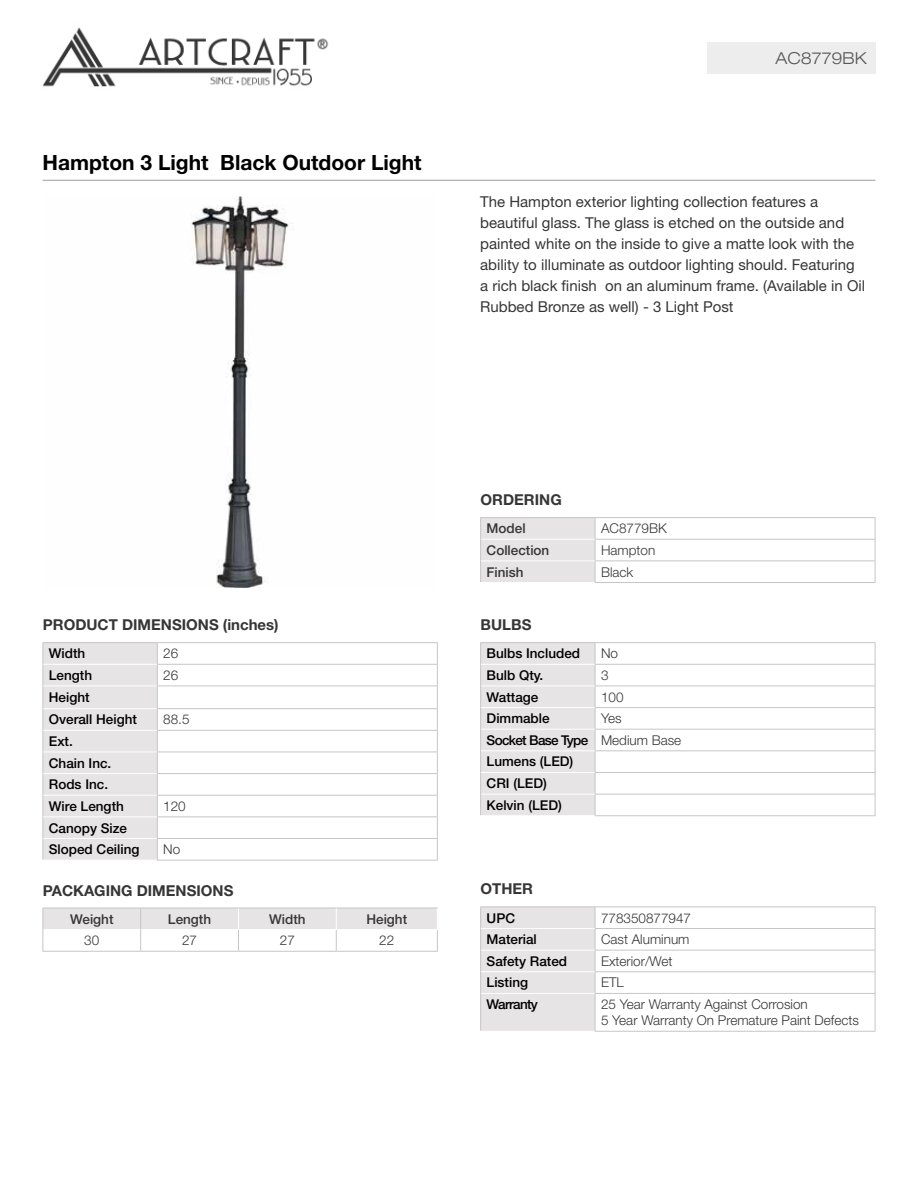
<style>
.page{position:relative;width:918px;height:1188px;background:#fff}
.page>*{position:absolute;margin:0;border:0;box-sizing:border-box;transform-origin:0 0}
.t1{font:700 21px "Helvetica Neue LT Std";color:#000}
.t2{font:300 expanded 16.5px "Helvetica Neue LT Std";color:#575756}
.t3{font:15px/21px "Helvetica Neue LT Std";color:#363636}
.t4{font:700 15px "Helvetica Neue LT Std";color:#363636}
.t5{font:500 13.5px/21.6px "Helvetica Neue LT Std";color:#000}
.t6{font:300 13.5px/16.2px "Helvetica Neue LT Std";color:#363636}
.t7{font:500 13.5px "Helvetica Neue LT Std";color:#363636}
.t8{font:500 13.5px "Helvetica Neue LT Std";letter-spacing:-.05em;color:#000}
.s1{font-weight:300;color:#363636}
</style>
<div class="page">
<img style="left:43px;top:27px;width:286px;height:60px">
<hr style="left:43px;top:180px;width:832px;height:1px;background:#9d9d9c">
<div style="left:707px;top:43px;width:168px;height:31px;background:#ededed"></div>
<img style="left:191px;top:196px;width:101px;height:391px">
<hr style="left:43px;top:642px;width:114px;height:1px;background:#c6c6c6">
<hr style="left:157px;top:642px;width:281px;height:1px;background:#c6c6c6">
<hr style="left:157px;top:664px;width:281px;height:1px;background:#c6c6c6">
<hr style="left:157px;top:686px;width:281px;height:1px;background:#c6c6c6">
<hr style="left:157px;top:708px;width:281px;height:1px;background:#c6c6c6">
<hr style="left:157px;top:730px;width:281px;height:1px;background:#c6c6c6">
<hr style="left:157px;top:752px;width:281px;height:1px;background:#c6c6c6">
<hr style="left:157px;top:773px;width:281px;height:1px;background:#c6c6c6">
<hr style="left:157px;top:795px;width:281px;height:1px;background:#c6c6c6">
<hr style="left:157px;top:816px;width:281px;height:1px;background:#c6c6c6">
<hr style="left:157px;top:838px;width:281px;height:1px;background:#c6c6c6">
<div style="left:43px;top:643px;width:115px;height:217px;background:#e6e4e5"></div>
<svg style="left:437px;top:643px;width:1px;height:217px"></svg>
<hr style="left:157px;top:860px;width:281px;height:1px;background:#c6c6c6">
<hr style="left:43px;top:664px;width:114px;height:1px;background:#fff">
<hr style="left:43px;top:686px;width:114px;height:1px;background:#fff">
<hr style="left:43px;top:708px;width:114px;height:1px;background:#fff">
<hr style="left:43px;top:730px;width:114px;height:1px;background:#fff">
<hr style="left:43px;top:752px;width:114px;height:1px;background:#fff">
<hr style="left:43px;top:773px;width:114px;height:1px;background:#fff">
<hr style="left:43px;top:795px;width:114px;height:1px;background:#fff">
<hr style="left:43px;top:816px;width:114px;height:1px;background:#fff">
<hr style="left:43px;top:838px;width:114px;height:1px;background:#fff">
<hr style="left:43px;top:951px;width:98px;height:1px;background:#c6c6c6">
<hr style="left:141px;top:951px;width:97px;height:1px;background:#c6c6c6">
<hr style="left:238px;top:951px;width:98px;height:1px;background:#c6c6c6">
<hr style="left:336px;top:951px;width:102px;height:1px;background:#c6c6c6">
<svg style="left:43px;top:908px;width:395px;height:43px"></svg>
<hr style="left:480px;top:642px;width:115px;height:1px;background:#c6c6c6">
<hr style="left:595px;top:642px;width:280px;height:1px;background:#c6c6c6">
<hr style="left:595px;top:664px;width:280px;height:1px;background:#c6c6c6">
<hr style="left:595px;top:686px;width:280px;height:1px;background:#c6c6c6">
<hr style="left:595px;top:707px;width:280px;height:1px;background:#c6c6c6">
<hr style="left:595px;top:729px;width:280px;height:1px;background:#c6c6c6">
<hr style="left:595px;top:750px;width:280px;height:1px;background:#c6c6c6">
<hr style="left:595px;top:772px;width:280px;height:1px;background:#c6c6c6">
<hr style="left:595px;top:794px;width:280px;height:1px;background:#c6c6c6">
<div style="left:480px;top:643px;width:116px;height:172px;background:#e6e4e5"></div>
<svg style="left:875px;top:643px;width:1px;height:172px"></svg>
<hr style="left:595px;top:815px;width:280px;height:1px;background:#c6c6c6">
<hr style="left:481px;top:664px;width:114px;height:1px;background:#fff">
<hr style="left:481px;top:686px;width:114px;height:1px;background:#fff">
<hr style="left:481px;top:707px;width:114px;height:1px;background:#fff">
<hr style="left:481px;top:729px;width:114px;height:1px;background:#fff">
<hr style="left:481px;top:750px;width:114px;height:1px;background:#fff">
<hr style="left:481px;top:772px;width:114px;height:1px;background:#fff">
<hr style="left:481px;top:794px;width:114px;height:1px;background:#fff">
<hr style="left:480px;top:906px;width:115px;height:1px;background:#c6c6c6">
<hr style="left:595px;top:906px;width:280px;height:1px;background:#c6c6c6">
<hr style="left:595px;top:928px;width:280px;height:1px;background:#c6c6c6">
<hr style="left:595px;top:950px;width:280px;height:1px;background:#c6c6c6">
<hr style="left:595px;top:971px;width:280px;height:1px;background:#c6c6c6">
<div style="left:480px;top:907px;width:116px;height:124px;background:#e6e4e5"></div>
<svg style="left:875px;top:907px;width:1px;height:86px"></svg>
<hr style="left:480px;top:993px;width:1px;height:38px;background:#c6c6c6">
<hr style="left:595px;top:993px;width:280px;height:1px;background:#c6c6c6">
<hr style="left:595px;top:994px;width:1px;height:37px;background:#c6c6c6">
<hr style="left:875px;top:994px;width:1px;height:37px;background:#c6c6c6">
<hr style="left:595px;top:1031px;width:280px;height:1px;background:#c6c6c6">
<hr style="left:481px;top:928px;width:114px;height:1px;background:#fff">
<hr style="left:481px;top:950px;width:114px;height:1px;background:#fff">
<hr style="left:481px;top:971px;width:114px;height:1px;background:#fff">
<hr style="left:481px;top:993px;width:114px;height:1px;background:#fff">
<hr style="left:480px;top:517px;width:115px;height:1px;background:#c6c6c6">
<hr style="left:595px;top:517px;width:280px;height:1px;background:#c6c6c6">
<hr style="left:595px;top:539px;width:280px;height:1px;background:#c6c6c6">
<hr style="left:595px;top:561px;width:280px;height:1px;background:#c6c6c6">
<div style="left:480px;top:518px;width:116px;height:64px;background:#e6e4e5"></div>
<svg style="left:875px;top:518px;width:1px;height:64px"></svg>
<hr style="left:595px;top:582px;width:280px;height:1px;background:#c6c6c6">
<hr style="left:481px;top:539px;width:114px;height:1px;background:#fff">
<hr style="left:481px;top:561px;width:114px;height:1px;background:#fff">
<h1 class="t1" style="left:43px;top:150px;width:381px">Hampton 3 Light Black Outdoor Light</h1>
<p class="t2" style="left:776px;top:48px;width:93px">AC8779BK</p>
<p class="t3" style="left:480px;top:191px;width:386px">The Hampton exterior lighting collection features a beautiful glass. The glass is etched on the outside and painted white on the inside to give a matte look with the ability to illuminate as outdoor lighting should. Featuring a rich black finish on an aluminum frame. (Available in Oil Rubbed Bronze as well) - 3 Light Post</p>
<p class="t4" style="left:43px;top:615px;width:237px">PRODUCT DIMENSIONS (inches)</p>
<p class="t5" style="left:49px;top:643px;width:38px">Width</p>
<p class="t6" style="left:163px;top:645px;width:17px">26</p>
<p class="t5" style="left:49px;top:664px;width:45px">Length</p>
<p class="t6" style="left:163px;top:667px;width:17px">26</p>
<p class="t5" style="left:49px;top:685px;width:90px;line-height:22.8px">Height<br>Overall Height</p>
<p class="t6" style="left:163px;top:711px;width:28px">88.5</p>
<p class="t5" style="left:49px;top:730px;width:77px">Ext.<br>Chain Inc.<br>Rods Inc.<br>Wire Length</p>
<p class="t6" style="left:163px;top:798px;width:24px">120</p>
<p class="t5" style="left:49px;top:817px;width:92px">Canopy Size<br>Sloped Ceiling</p>
<p class="t6" style="left:163px;top:841px;width:19px">No</p>
<p class="t4" style="left:43px;top:881px;width:192px">PACKAGING DIMENSIONS</p>
<p class="t7" style="left:70px;top:911px;width:45px">Weight</p>
<p class="t7" style="left:168px;top:911px;width:45px">Length</p>
<p class="t7" style="left:269px;top:911px;width:38px">Width</p>
<p class="t7" style="left:366px;top:911px;width:42px">Height</p>
<p class="t6" style="left:84px;top:932px;width:17px">30</p>
<p class="t6" style="left:182px;top:932px;width:17px">27</p>
<p class="t6" style="left:280px;top:932px;width:17px">27</p>
<p class="t6" style="left:379px;top:932px;width:17px">22</p>
<p class="t4" style="left:481px;top:490px;width:83px">ORDERING</p>
<p class="t7" style="left:487px;top:520px;width:41px">Model</p>
<p class="t6" style="left:601px;top:520px;width:67px">AC8779BK</p>
<p class="t7" style="left:487px;top:542px;width:64px">Collection</p>
<p class="t6" style="left:601px;top:542px;width:56px">Hampton</p>
<p class="t7" style="left:487px;top:564px;width:39px">Finish</p>
<p class="t6" style="left:601px;top:563px;width:34px">Black</p>
<p class="t4" style="left:481px;top:615px;width:52px">BULBS</p>
<p class="t5" style="left:487px;top:643px;width:95px">Bulbs Included</p>
<p class="t6" style="left:601px;top:645px;width:19px">No</p>
<p class="t5" style="left:487px;top:664px;width:58px">Bulb Qty.</p>
<p class="t6" style="left:601px;top:667px;width:9px">3</p>
<p class="t5" style="left:487px;top:686px;width:53px">Wattage</p>
<p class="t6" style="left:601px;top:688px;width:24px">100</p>
<p class="t5" style="left:487px;top:707px;width:65px">Dimmable</p>
<p class="t5" style="left:487px;top:707px;width:196px;text-indent:114px"><span class="s1">Yes<br></span>Socket Base Type <span class="s1">Medium Base<br></span>Lumens (LED)<br>CRI (LED)<br>Kelvin (LED)</p>
<p class="t4" style="left:481px;top:879px;width:54px">OTHER</p>
<p class="t5" style="left:487px;top:907px;width:30px">UPC</p>
<p class="t6" style="left:601px;top:909px;width:92px">778350877947</p>
<p class="t5" style="left:487px;top:928px;width:52px">Material</p>
<p class="t6" style="left:601px;top:931px;width:90px">Cast Aluminum</p>
<p class="t5" style="left:487px;top:950px;width:82px">Safety Rated</p>
<p class="t6" style="left:601px;top:953px;width:73px">Exterior/Wet</p>
<p class="t5" style="left:487px;top:972px;width:43px">Listing</p>
<p class="t6" style="left:601px;top:974px;width:24px">ETL</p>
<p class="t8" style="left:487px;top:996px;width:53px">Warranty</p>
<p class="t6" style="left:601px;top:996px;width:259px">25 Year Warranty Against Corrosion<br>5 Year Warranty On Premature Paint Defects</p>
</div>
